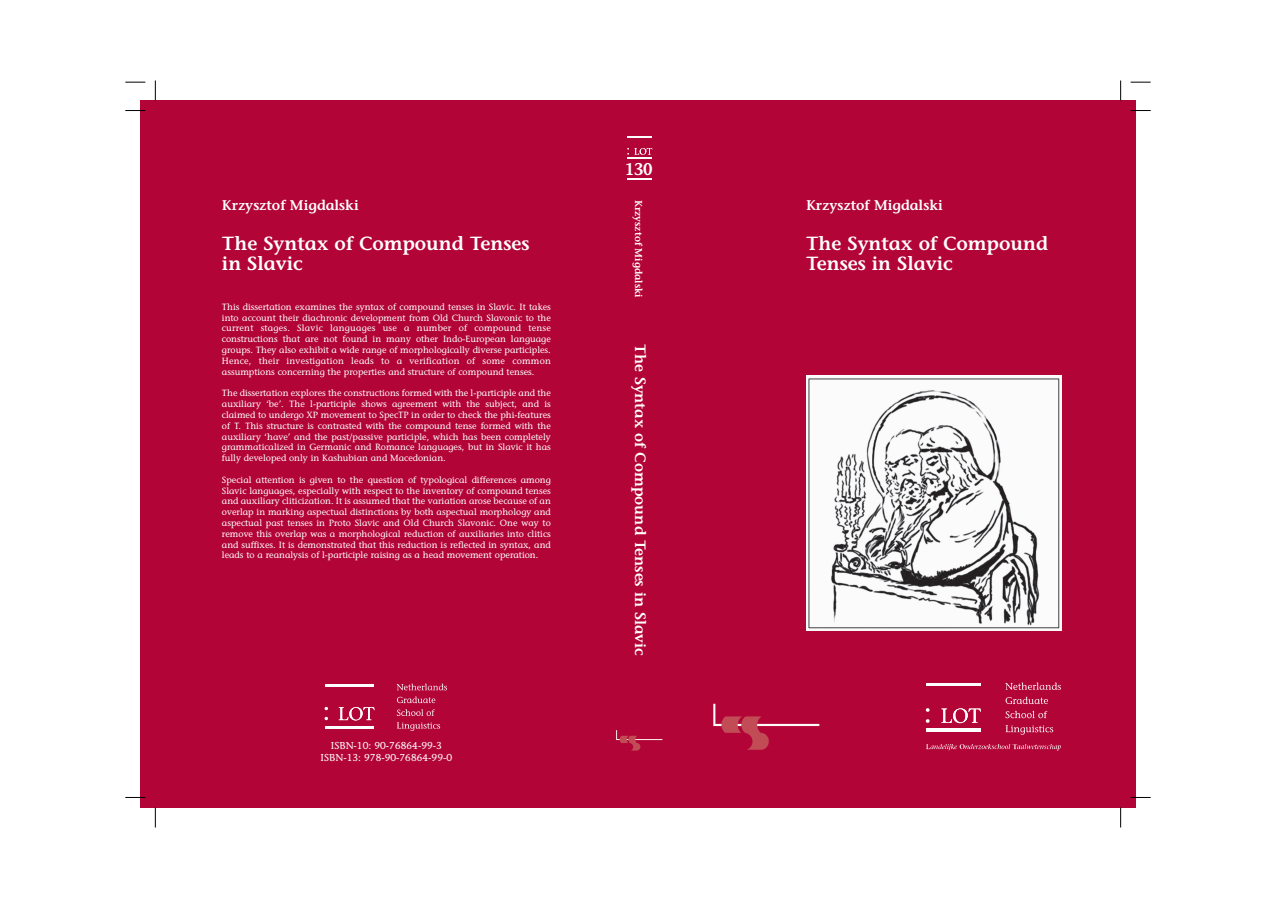
<style>
.page{position:relative;width:1276px;height:908px;background:#fff}
.page>*{position:absolute;margin:0;border:0;box-sizing:border-box;transform-origin:0 0}
.t1{font:600 19px/19.8px "Stone Informal";color:#fff}
.t2{font:600 17px "Stone Informal";color:#fff}
.t3{font:600 15px "Stone Informal";color:#fff}
.t4{font:600 14px "Stone Informal";color:#fff}
.t5{font:10px/12px "Stone Informal";color:#fff;text-align:center}
.t6{font:600 10px "Stone Informal";color:#fff}
.t7{font:9px/10.8px "Stone Informal";color:#fff;text-align:justify}
</style>
<div class="page">
<div style="left:141px;top:100px;width:994px;height:707px;background:#b30437"></div>
<svg style="left:1005px;top:725px;width:48px;height:9px"></svg>
<svg style="left:1005px;top:710px;width:42px;height:8px"></svg>
<svg style="left:1005px;top:696px;width:43px;height:7px"></svg>
<svg style="left:1005px;top:682px;width:56px;height:8px"></svg>
<svg style="left:941px;top:708px;width:40px;height:14px"></svg>
<svg style="left:926px;top:708px;width:3px;height:14px"></svg>
<hr style="left:926px;top:682px;width:54px;height:3px;background:#fff">
<hr style="left:926px;top:728px;width:54px;height:3px;background:#fff">
<svg style="left:926px;top:744px;width:135px;height:6px"></svg>
<img style="left:806px;top:376px;width:255px;height:254px">
<svg style="left:627px;top:148px;width:25px;height:7px"></svg>
<hr style="left:627px;top:136px;width:25px;height:2px;background:#fff">
<hr style="left:627px;top:157px;width:25px;height:2px;background:#fff">
<svg style="left:627px;top:178px;width:25px;height:1px"></svg>
<svg style="left:397px;top:722px;width:43px;height:8px"></svg>
<svg style="left:397px;top:709px;width:38px;height:6px"></svg>
<svg style="left:397px;top:696px;width:38px;height:6px"></svg>
<svg style="left:397px;top:683px;width:50px;height:7px"></svg>
<svg style="left:339px;top:707px;width:35px;height:13px"></svg>
<svg style="left:324px;top:706px;width:4px;height:13px"></svg>
<hr style="left:325px;top:683px;width:49px;height:3px;background:#fff">
<hr style="left:325px;top:725px;width:49px;height:3px;background:#fff">
<img style="left:616px;top:730px;width:47px;height:21px">
<img style="left:713px;top:703px;width:107px;height:47px">
<svg style="left:125px;top:110px;width:20px;height:1px"></svg>
<svg style="left:1130px;top:110px;width:20px;height:1px"></svg>
<svg style="left:155px;top:807px;width:1px;height:20px"></svg>
<svg style="left:1120px;top:807px;width:1px;height:20px"></svg>
<svg style="left:155px;top:80px;width:1px;height:20px"></svg>
<svg style="left:1120px;top:80px;width:1px;height:20px"></svg>
<svg style="left:125px;top:82px;width:20px;height:1px"></svg>
<svg style="left:1130px;top:82px;width:20px;height:1px"></svg>
<h3 class="t4" style="left:222px;top:200px;width:138px">Krzysztof Migdalski</h3>
<h1 class="t1" style="left:222px;top:235px;width:309px">The Syntax of Compound Tenses in Slavic</h1>
<p class="t7" style="left:222px;top:302px;width:330px">This dissertation examines the syntax of compound tenses in Slavic. It takes into account their diachronic development from Old Church Slavonic to the current stages. Slavic languages use a number of compound tense constructions that are not found in many other Indo-European language groups. They also exhibit a wide range of morphologically diverse participles.<br>Hence, their investigation leads to a verification of some common assumptions concerning the properties and structure of compound tenses.</p>
<p class="t7" style="left:222px;top:388px;width:330px">The dissertation explores the constructions formed with the l-participle and the auxiliary ‘be’. The l-participle shows agreement with the subject, and is claimed to undergo XP movement to SpecTP in order to check the phi-features of T. This structure is contrasted with the compound tense formed with the auxiliary ‘have’ and the past/passive participle, which has been completely grammaticalized in Germanic and Romance languages, but in Slavic it has fully developed only in Kashubian and Macedonian.</p>
<p class="t7" style="left:222px;top:475px;width:330px">Special attention is given to the question of typological differences among Slavic languages, especially with respect to the inventory of compound tenses and auxiliary cliticization. It is assumed that the variation arose because of an overlap in marking aspectual distinctions by both aspectual morphology and aspectual past tenses in Proto Slavic and Old Church Slavonic. One way to remove this overlap was a morphological reduction of auxiliaries into clitics and suffixes. It is demonstrated that this reduction is reflected in syntax, and leads to a reanalysis of l-participle raising as a head movement operation.</p>
<p class="t5" style="left:320px;top:740px;width:133px">ISBN-10: 90-76864-99-3<br>ISBN-13: 978-90-76864-99-0</p>
<h2 class="t2" style="left:625px;top:162px;width:29px">130</h2>
<p class="t6" style="left:642px;top:200px;width:99px;rotate:90deg">Krzysztof Migdalski</p>
<h3 class="t3" style="left:646px;top:344px;width:313px;rotate:90deg">The Syntax of Compound Tenses in Slavic</h3>
<h3 class="t4" style="left:806px;top:200px;width:138px">Krzysztof Migdalski</h3>
<h1 class="t1" style="left:806px;top:235px;width:243px">The Syntax of Compound<br>Tenses in Slavic</h1>
</div>
